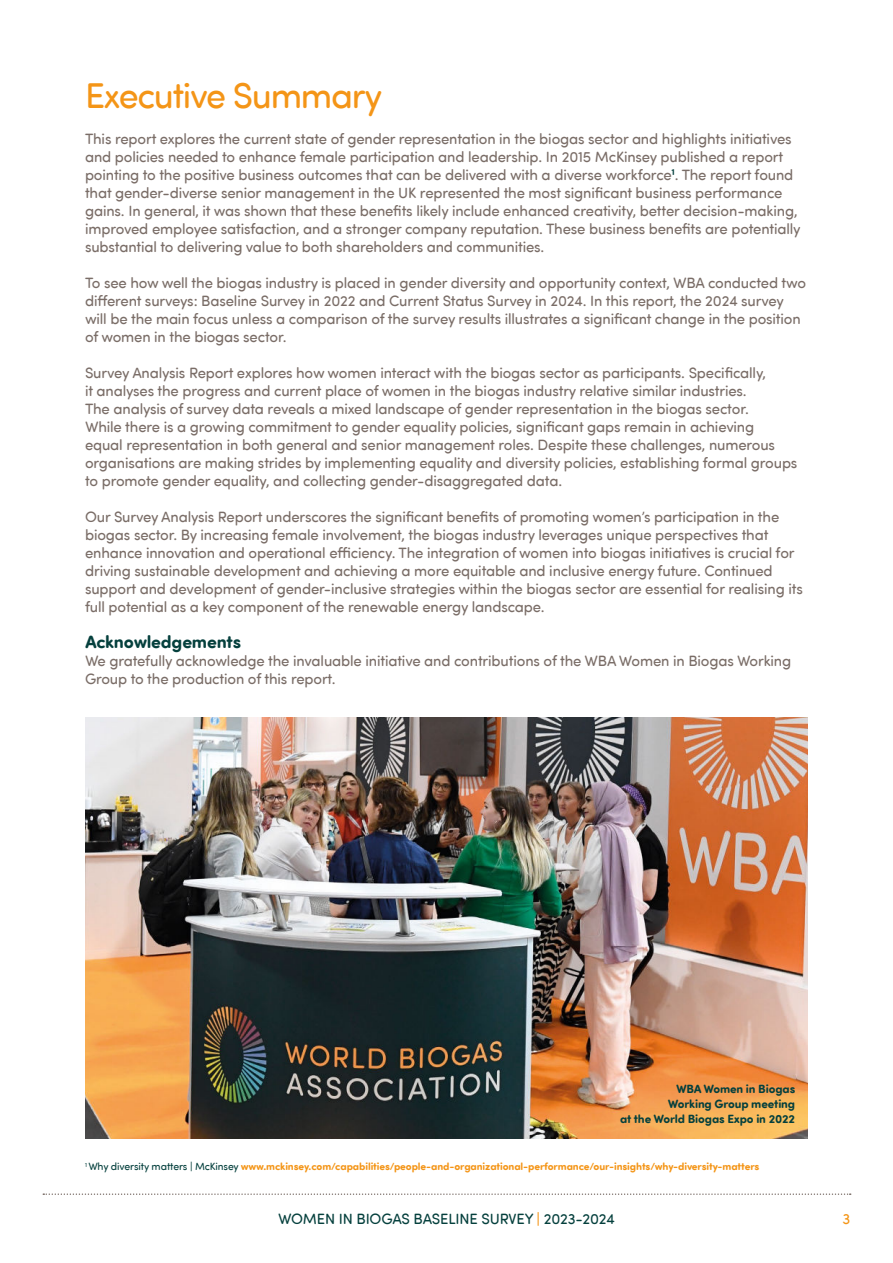
<style>
.page{position:relative;width:893px;height:1263px;background:#fff}
.page>*{position:absolute;margin:0;border:0;box-sizing:border-box;transform-origin:0 0}
.t1{font:36px "Sofia Pro Soft";letter-spacing:-.035em;color:#f49517}
.t2{font:700 18px "Sofia Pro Soft";letter-spacing:-.01em;color:#05403d}
.t3{font:15px/18px "Sofia Pro Soft";letter-spacing:-.01em;color:#7a6d67}
.t4{font:15px "Sofia Pro Soft";letter-spacing:-.01em;color:#05403d}
.t5{font:15px "Sofia Pro Soft";color:#f49517}
.t6{font:700 12px/15px "Sofia Pro Soft";letter-spacing:-.01em;color:#05403d;text-align:right}
.t7{font:700 10.5px "Sofia Pro Soft";letter-spacing:-.01em;color:#f49517}
.s1{font-weight:400;color:#05403d}
.s2{color:#f49517}
</style>
<div class="page">
<svg style="left:43px;top:1193px;width:808px;height:2px"></svg>
<img style="left:85px;top:718px;width:723px;height:420px">
<h1 class="t1" style="left:85px;top:79px;width:299px">Executive Summary</h1>
<p class="t3" style="left:85px;top:131px;width:717px">This report explores the current state of gender representation in the biogas sector and highlights initiatives and policies needed to enhance female participation and leadership. In 2015 McKinsey published a report pointing to the positive business outcomes that can be delivered with a diverse workforce<sup>1</sup>. The report found that gender-diverse senior management in the UK represented the most significant business performance gains. In general, it was shown that these benefits likely include enhanced creativity, better decision-making, improved employee satisfaction, and a stronger company reputation. These business benefits are potentially substantial to delivering value to both shareholders and communities.</p>
<p class="t3" style="left:85px;top:275px;width:723px">To see how well the biogas industry is placed in gender diversity and opportunity context, WBA conducted two different surveys: Baseline Survey in 2022 and Current Status Survey in 2024. In this report, the 2024 survey will be the main focus unless a comparison of the survey results illustrates a significant change in the position of women in the biogas sector.</p>
<p class="t3" style="left:85px;top:363px;width:714px">Survey Analysis Report explores how women interact with the biogas sector as participants. Specifically,<br>it analyses the progress and current place of women in the biogas industry relative similar industries.<br>The analysis of survey data reveals a mixed landscape of gender representation in the biogas sector.<br>While there is a growing commitment to gender equality policies, significant gaps remain in achieving<br>equal representation in both general and senior management roles. Despite these challenges, numerous organisations are making strides by implementing equality and diversity policies, establishing formal groups to promote gender equality, and collecting gender-disaggregated data.</p>
<p class="t3" style="left:85px;top:507px;width:719px">Our Survey Analysis Report underscores the significant benefits of promoting women’s participation in the biogas sector. By increasing female involvement, the biogas industry leverages unique perspectives that enhance innovation and operational efficiency. The integration of women into biogas initiatives is crucial for driving sustainable development and achieving a more equitable and inclusive energy future. Continued support and development of gender-inclusive strategies within the biogas sector are essential for realising its full potential as a key component of the renewable energy landscape.</p>
<p class="t2" style="left:85px;top:633px;width:158px">Acknowledgements</p>
<p class="t3" style="left:85px;top:653px;width:708px">We gratefully acknowledge the invaluable initiative and contributions of the WBA Women in Biogas Working<br>Group to the production of this report.</p>
<p class="t6" style="left:620px;top:1081px;width:177px">WBA Women in Biogas<br>Working Group meeting<br>at the World Biogas Expo in 2022</p>
<p class="t7" style="left:85px;top:1162px;width:676px"><sup>1</sup> <span class="s1">Why diversity matters | McKinsey</span> www.mckinsey.com/capabilities/people-and-organizational-performance/our-insights/why-diversity-matters</p>
<p class="t4" style="left:278px;top:1212px;width:338px">WOMEN IN BIOGAS BASELINE SURVEY <span class="s2">|</span> 2023-2024</p>
<p class="t5" style="left:843px;top:1212px;width:9px">3</p>
</div>
